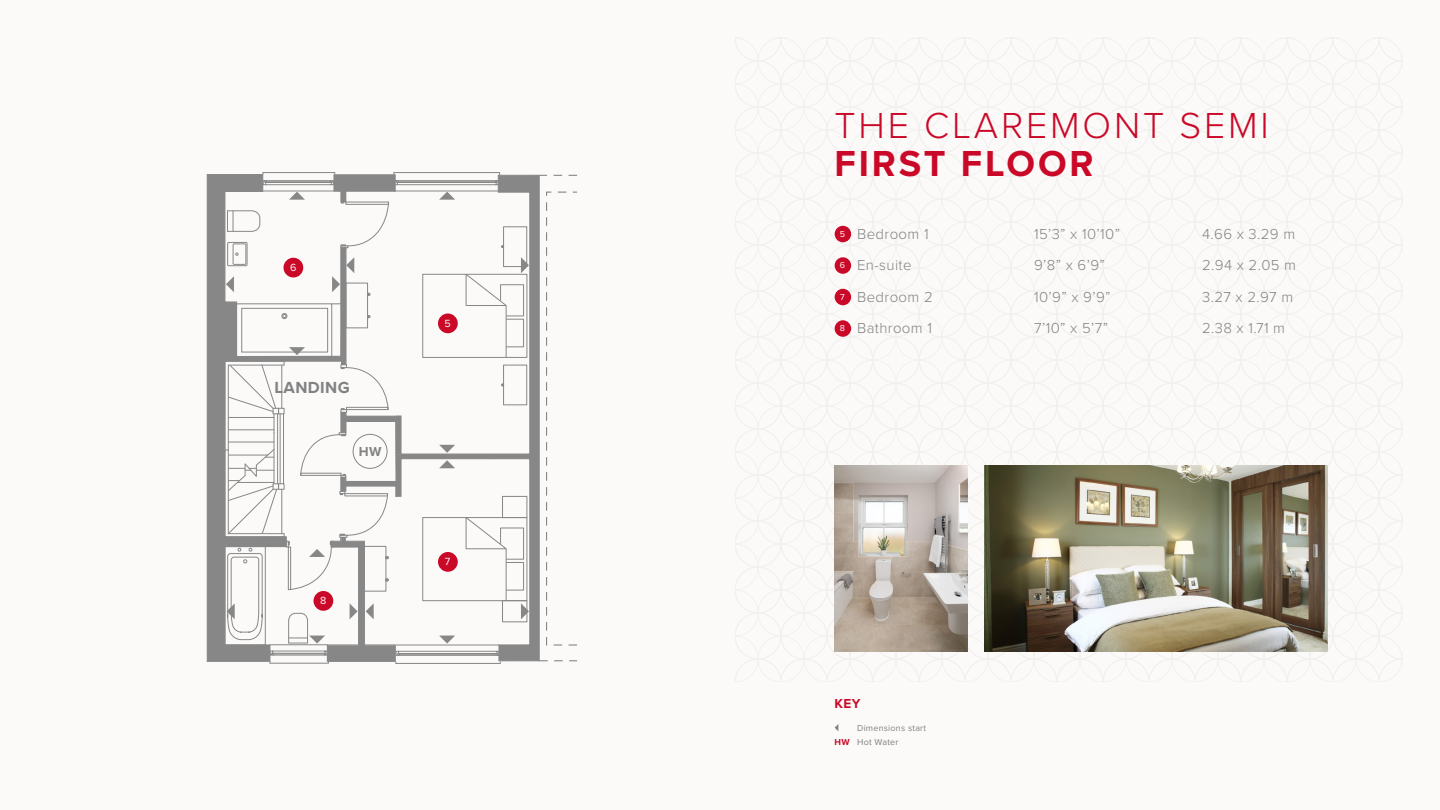
<style>
.page{position:relative;width:1440px;height:810px;background:#fbfaf9}
.page>*{position:absolute;margin:0;border:0;box-sizing:border-box;transform-origin:0 0}
.t1{font:300 37.5px "Proxima Nova";letter-spacing:.075em;color:#ca0928}
.t2{font:700 37.5px "Proxima Nova";letter-spacing:.075em;color:#ca0928}
.t3{font:700 16.65px "Proxima Nova";letter-spacing:.025em;color:#828282}
.t4{font:300 15px "Proxima Nova";letter-spacing:.025em;color:#828282}
.t5{font:700 13.5px "Proxima Nova";color:#ca0928}
.t6{font:700 13.5px "Proxima Nova";color:#828282}
.t7{font:10.8px "Proxima Nova";color:#fbfaf9}
.t8{font:9px/13.5px "Proxima Nova";letter-spacing:.025em;color:#828282}
.s1{font-weight:400;font-size:9px;color:#fbfaf9}
.s2{font-weight:700;color:#ca0928}
.s3{color:#808080}
</style>
<div class="page">
<svg style="left:540px;top:660px;width:37px;height:1px"></svg>
<svg style="left:540px;top:175px;width:37px;height:1px"></svg>
<div style="left:546px;top:192px;width:32px;height:454px;border:1px dashed #878787"></div>
<svg style="left:206px;top:174px;width:18px;height:488px;background:#909090"></svg>
<svg style="left:529px;top:174px;width:11px;height:488px;background:#8b8b8b"></svg>
<svg style="left:224px;top:172px;width:305px;height:492px"></svg>
<div style="left:835px;top:226px;width:16px;height:16px;background:#ca0928;border-radius:50%"></div>
<div style="left:835px;top:257px;width:16px;height:17px;background:#ca0928;border-radius:50%"></div>
<div style="left:835px;top:289px;width:16px;height:16px;background:#ca0928;border-radius:50%"></div>
<div style="left:835px;top:320px;width:16px;height:17px;background:#ca0928;border-radius:50%"></div>
<img style="left:835px;top:466px;width:133px;height:185px">
<img style="left:984px;top:466px;width:343px;height:185px">
<svg style="left:835px;top:724px;width:3px;height:7px"></svg>
<div style="left:284px;top:258px;width:19px;height:20px;background:#ca0928;border-radius:50%"></div>
<div style="left:438px;top:552px;width:20px;height:20px;background:#ca0928;border-radius:50%"></div>
<div style="left:314px;top:591px;width:19px;height:20px;background:#ca0928;border-radius:50%"></div>
<div style="left:438px;top:314px;width:20px;height:19px;background:#ca0928;border-radius:50%"></div>
<p class="t7" style="left:290px;top:259px;width:8px">6</p>
<p class="t3" style="left:274px;top:375px;width:77px">LANDING</p>
<p class="t6" style="left:359px;top:442px;width:24px">HW</p>
<p class="t7" style="left:320px;top:593px;width:8px">8</p>
<p class="t7" style="left:445px;top:315px;width:8px">5</p>
<p class="t7" style="left:445px;top:554px;width:7px">7</p>
<h1 class="t1" style="left:835px;top:98px;width:436px">THE CLAREMONT SEMI</h1>
<h1 class="t2" style="left:835px;top:135px;width:261px">FIRST FLOOR</h1>
<p class="t4" style="left:840px;top:222px;width:90px"><span class="s1">5</span> Bedroom 1</p>
<p class="t4" style="left:1034px;top:222px;width:88px">15’3” x 10’10”</p>
<p class="t4" style="left:1202px;top:222px;width:95px">4.66 x 3.29 m</p>
<p class="t4" style="left:840px;top:254px;width:73px"><span class="s1">6</span> En-suite</p>
<p class="t4" style="left:1034px;top:254px;width:72px">9’8” x 6’9”</p>
<p class="t4" style="left:1202px;top:254px;width:95px">2.94 x 2.05 m</p>
<p class="t4" style="left:840px;top:285px;width:94px"><span class="s1">7</span> Bedroom 2</p>
<p class="t4" style="left:1034px;top:285px;width:78px">10’9” x 9’9”</p>
<p class="t4" style="left:1202px;top:285px;width:93px">3.27 x 2.97 m</p>
<p class="t4" style="left:840px;top:317px;width:94px"><span class="s1">8</span> Bathroom 1</p>
<p class="t4" style="left:1034px;top:317px;width:75px">7’10” x 5’7”</p>
<p class="t4" style="left:1202px;top:317px;width:85px">2.38 x 1.71 m</p>
<p class="t5" style="left:835px;top:694px;width:27px">KEY</p>
<p class="t8" style="left:835px;top:721px;width:93px;text-indent:22px">Dimensions start<br><span class="s2">HW</span> <span class="s3">Hot Water</span></p>
</div>
